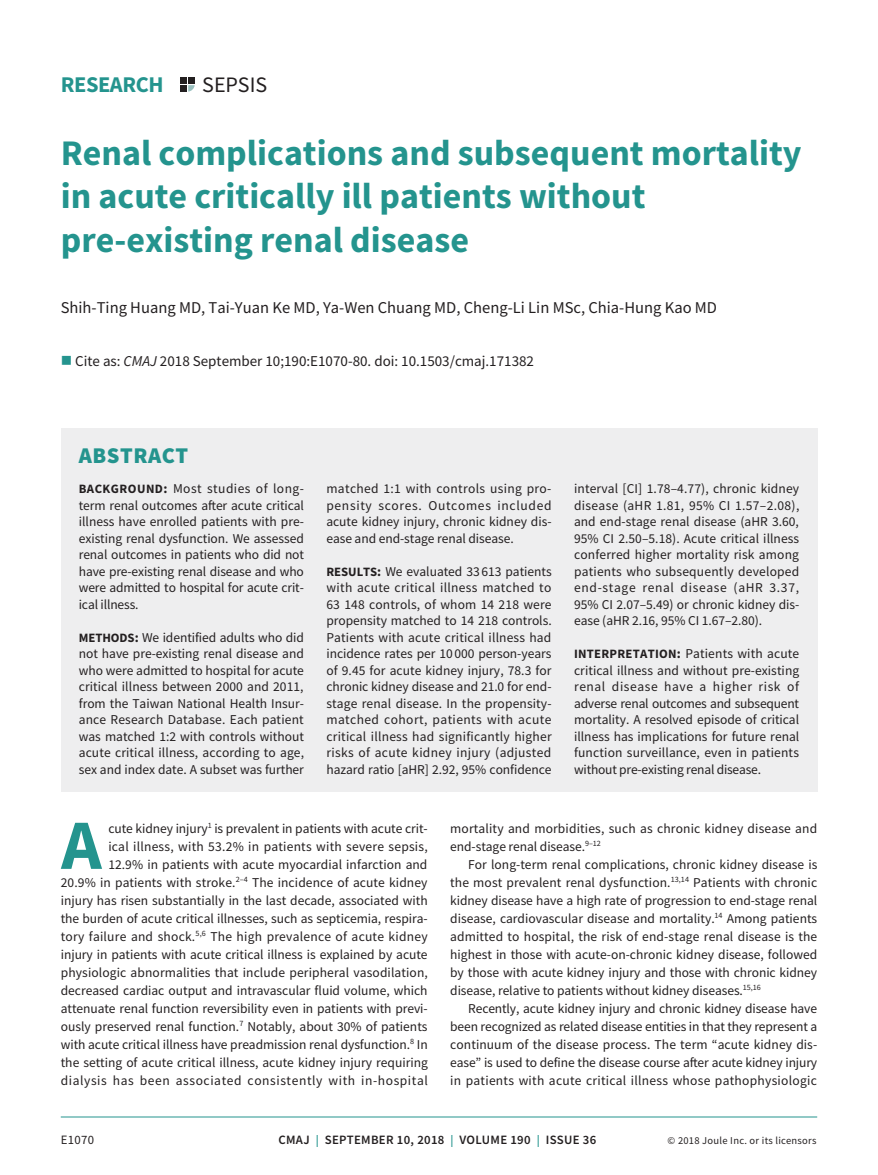
<style>
.page{position:relative;width:878px;height:1175px;background:#fff}
.page>*{position:absolute;margin:0;border:0;box-sizing:border-box;transform-origin:0 0}
.t1{font:700 70.65px "Source Sans Pro";color:#24948e}
.t2{font:700 36px/43.2px "Source Sans Pro";color:#24948e}
.t3{font:700 22.5px "Source Sans Pro";letter-spacing:-.02em;color:#24948e}
.t4{font:900 22.5px "Source Sans Pro";letter-spacing:.025em;color:#24948e}
.t5{font:22.05px "Source Sans Pro";color:#231f20}
.t6{font:16.5px "Source Sans Pro";color:#231f20}
.t7{font:15px "Source Sans Pro";color:#231f20}
.t8{font:13.5px/16.5px "Source Sans Pro";color:#231f20;text-align:justify}
.t9{font:600 12.75px "Source Sans Pro";letter-spacing:.025em;color:#231f20}
.t10{font:12.75px "Source Sans Pro";letter-spacing:.025em;color:#231f20}
.t11{font:10.5px "Source Sans Pro";letter-spacing:.025em;color:#231f20}
.s1{color:#24948e}
.s2{font-style:italic}
.s3{font-weight:700;font-size:12.75px}
.s4{font-weight:700}
.s5{font-size:12px;color:#24948e}
</style>
<div class="page">
<hr style="left:61px;top:1116px;width:756px;height:1px;background:#24948e">
<div style="left:61px;top:428px;width:756px;height:364px;background:#eeeeef"></div>
<div style="left:180px;top:77px;width:6px;height:7px;background:#231f20"></div>
<div style="left:180px;top:85px;width:6px;height:7px;background:#231f20"></div>
<div style="left:188px;top:77px;width:7px;height:7px;background:#231f20"></div>
<svg style="left:188px;top:85px;width:7px;height:7px"></svg>
<h3 class="t3" style="left:61px;top:69px;width:104px">RESEARCH</h3>
<h3 class="t5" style="left:202px;top:70px;width:67px">SEPSIS</h3>
<h2 class="t2" style="left:61px;top:131px;width:742px">Renal complications and subsequent mortality in acute critically ill patients without pre-existing renal disease</h2>
<p class="t6" style="left:61px;top:297px;width:657px">Shih-Ting Huang MD, Tai-Yuan Ke MD, Ya-Wen Chuang MD, Cheng-Li Lin MSc, Chia-Hung Kao MD</p>
<p class="t7" style="left:61px;top:351px;width:474px"><span class="s1">■</span> Cite as: <span class="s2">CMAJ</span> 2018 September 10;190:E1070-80. doi: 10.1503/cmaj.171382</p>
<h3 class="t4" style="left:79px;top:440px;width:111px">ABSTRACT</h3>
<p class="t8" style="left:79px;top:480px;width:227px"><span class="s3">BACKGROUND</span><span class="s4">:</span> Most studies of long&shy;term renal outcomes after acute critical illness have enrolled patients with pre&shy;existing renal dysfunction. We assessed renal outcomes in patients who did not have pre-existing renal disease and who were admitted to hospital for acute crit&shy;ical illness.</p>
<p class="t8" style="left:79px;top:629px;width:227px"><span class="s3">METHODS</span><span class="s4">:</span> We identified adults who did not have pre-existing renal disease and who were admitted to hospital for acute critical illness between 2000 and 2011, from the Taiwan National Health Insur&shy;ance Research Database. Each patient was matched 1:2 with controls without acute critical illness, according to age, sex and index date. A subset was further</p>
<p class="t8" style="left:326px;top:480px;width:227px">matched 1:1 with controls using pro&shy;pensity scores. Outcomes included acute kidney injury, chronic kidney dis&shy;ease and end-stage renal disease.</p>
<p class="t8" style="left:326px;top:563px;width:227px"><span class="s3">RESULTS</span><span class="s4">:</span> We evaluated 33 613 patients with acute critical illness matched to 63 148 controls, of whom 14 218 were propensity matched to 14 218 controls.<br>Patients with acute critical illness had incidence rates per 10 000 person-years of 9.45 for acute kidney injury, 78.3 for chronic kidney disease and 21.0 for end&shy;stage renal disease. In the propensity&shy;matched cohort, patients with acute critical illness had significantly higher risks of acute kidney injury (adjusted hazard ratio [aHR] 2.92, 95% confidence</p>
<p class="t8" style="left:574px;top:480px;width:227px">interval [CI] 1.78–4.77), chronic kidney disease (aHR 1.81, 95% CI 1.57–2.08), and end-stage renal disease (aHR 3.60, 95% CI 2.50–5.18). Acute critical illness conferred higher mortality risk among patients who subsequently developed end-stage renal disease (aHR 3.37, 95% CI 2.07–5.49) or chronic kidney dis&shy;ease (aHR 2.16, 95% CI 1.67–2.80).</p>
<p class="t8" style="left:574px;top:645px;width:227px"><span class="s3">INTERPRETATION</span><span class="s4">:</span> Patients with acute critical illness and without pre-existing renal disease have a higher risk of adverse renal outcomes and subsequent mortality. A resolved episode of critical illness has implications for future renal function surveillance, even in patients without pre-existing renal disease.</p>
<h1 class="t1" style="left:61px;top:797px;width:42px">A</h1>
<p class="t8" style="left:61px;top:819px;width:368px;line-height:18px;text-align:right">cute kidney injury<sup>1</sup> is prevalent in patients with acute crit-<br>ical illness, with 53.2% in patients with severe sepsis,<br>12.9% in patients with acute myocardial infarction and<br>20.9% in patients with stroke.<sup>2–4</sup> The incidence of acute kidney injury has risen substantially in the last decade, associated with the burden of acute critical illnesses, such as septicemia, respira&shy;tory failure and shock.<sup>5,6</sup> The high prevalence of acute kidney injury in patients with acute critical illness is explained by acute physiologic abnormalities that include peripheral vasodilation, decreased cardiac output and intravascular fluid volume, which attenuate renal function reversibility even in patients with previ&shy;ously preserved renal function.<sup>7</sup> Notably, about 30% of patients with acute critical illness have preadmission renal dysfunction.<sup>8</sup> In the setting of acute critical illness, acute kidney injury requiring dialysis has been associated consistently with in-hospital</p>
<p class="t8" style="left:450px;top:819px;width:368px;line-height:18px">mortality and morbidities, such as chronic kidney disease and end-stage renal disease.<sup>9–12</sup></p>
<p class="t8" style="left:450px;top:855px;width:368px;line-height:18px;text-indent:18px">For long-term renal complications, chronic kidney disease is the most prevalent renal dysfunction.<sup>13,14</sup> Patients with chronic kidney disease have a high rate of progression to end-stage renal disease, cardiovascular disease and mortality.<sup>14</sup> Among patients admitted to hospital, the risk of end-stage renal disease is the highest in those with acute-on-chronic kidney disease, followed by those with acute kidney injury and those with chronic kidney disease, relative to patients without kidney diseases.<sup>15,16</sup></p>
<p class="t8" style="left:450px;top:999px;width:368px;line-height:18px;text-indent:18px">Recently, acute kidney injury and chronic kidney disease have been recognized as related disease entities in that they represent a continuum of the disease process. The term “acute kidney dis&shy;ease” is used to define the disease course after acute kidney injury in patients with acute critical illness whose pathophysiologic</p>
<p class="t10" style="left:61px;top:1132px;width:35px">E1070</p>
<p class="t9" style="left:278px;top:1131px;width:319px">CMAJ <span class="s5">|</span> SEPTEMBER 10, 2018 <span class="s5">|</span> VOLUME 190 <span class="s5">|</span> ISSUE 36</p>
<p class="t11" style="left:667px;top:1134px;width:150px">© 2018 Joule Inc. or its licensors</p>
</div>
